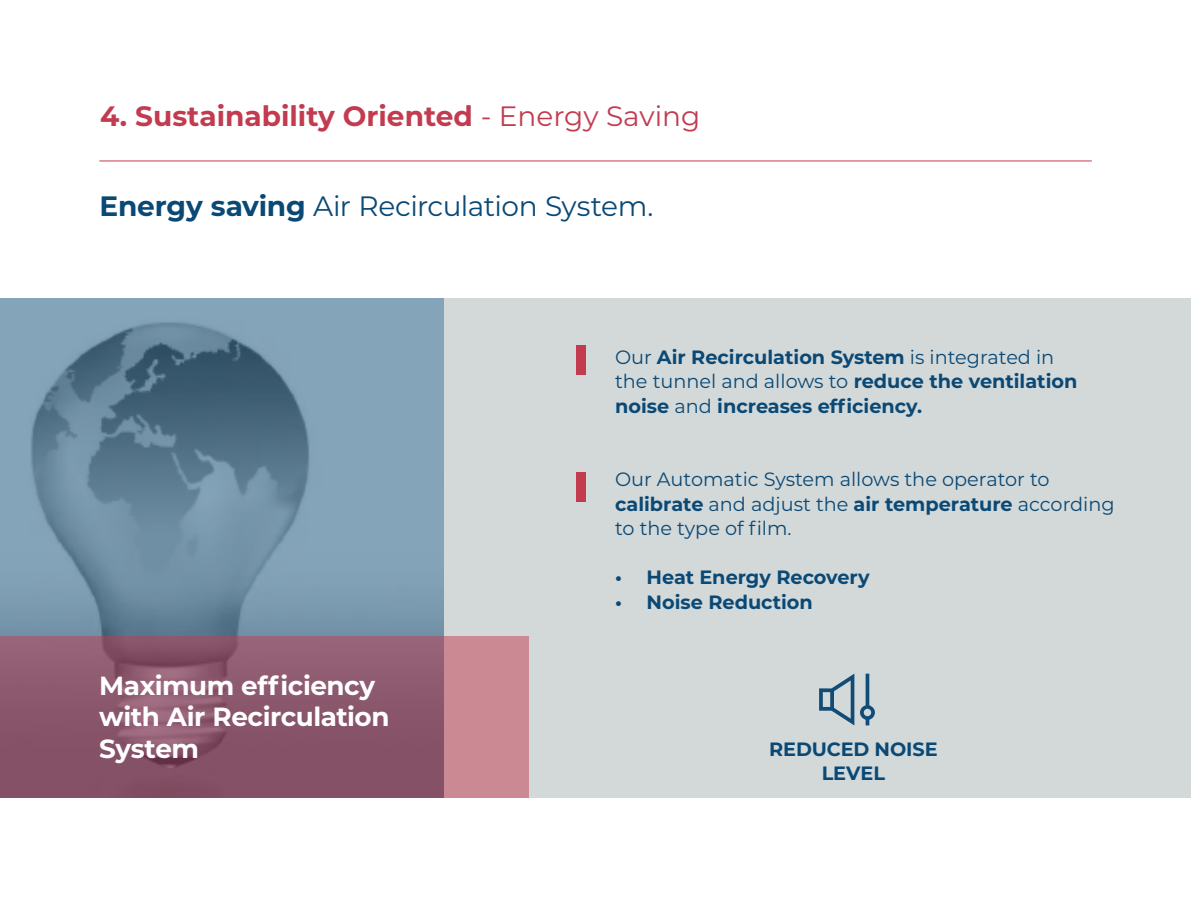
<style>
.page{position:relative;width:1191px;height:918px;background:#fff}
.page>*{position:absolute;margin:0;border:0;box-sizing:border-box;transform-origin:0 0}
.t1{font:700 28px "Montserrat";color:#c23b4f}
.t2{font:28px "Montserrat";letter-spacing:-.02em;color:#0a4975}
.t3{font:700 26.25px/31.5px "Montserrat";letter-spacing:-.015em;color:#fff}
.t4{font:700 19.25px/24.5px "Montserrat";color:#0a4975}
.t5{font:19.25px/24.5px "Montserrat";color:#0a4975}
.s1{font-weight:400}
.s2{font-weight:700}
</style>
<div class="page">
<div style="left:0;top:298px;width:1191px;height:499px;background:#d3d8d8"></div>
<hr style="left:99px;top:160px;width:992px;height:1px;background:#c23b4f">
<div style="left:575px;top:345px;width:10px;height:30px;background:#c23b4f"></div>
<div style="left:575px;top:472px;width:10px;height:30px;background:#c23b4f"></div>
<svg style="left:819px;top:674px;width:35px;height:51px"></svg>
<svg style="left:860px;top:673px;width:15px;height:52px"></svg>
<svg style="left:0;top:298px;width:443px;height:338px;background:#7191a7"></svg>
<svg style="left:0;top:636px;width:528px;height:161px;background:#945e72"></svg>
<p class="t1" style="left:100px;top:96px;width:602px">4. Sustainability Oriented <span class="s1">- Energy Saving</span></p>
<p class="t2" style="left:99px;top:187px;width:555px"><span class="s2">Energy saving</span> Air Recirculation System.</p>
<p class="t4" style="left:615px;top:343px;width:464px"><span class="s1">Our</span> Air Recirculation System <span class="s1">is integrated in the tunnel and allows to</span> reduce the ventilation</p>
<p class="t4" style="left:615px;top:392px;width:308px">noise <span class="s1">and</span> increases efficiency.</p>
<p class="t3" style="left:99px;top:668px;width:292px">Maximum efficiency with Air Recirculation<br>System</p>
<p class="t5" style="left:615px;top:466px;width:501px">Our Automatic System allows the operator to <span class="s2">calibrate</span> and adjust the <span class="s2">air temperature</span> according to the type of film.</p>
<p class="t4" style="left:615px;top:564px;width:256px">• Heat Energy Recovery</p>
<p class="t4" style="left:615px;top:588px;width:199px">• Noise Reduction</p>
<p class="t4" style="left:769px;top:736px;width:170px">REDUCED NOISE</p>
<p class="t4" style="left:821px;top:759px;width:65px">LEVEL</p>
</div>
